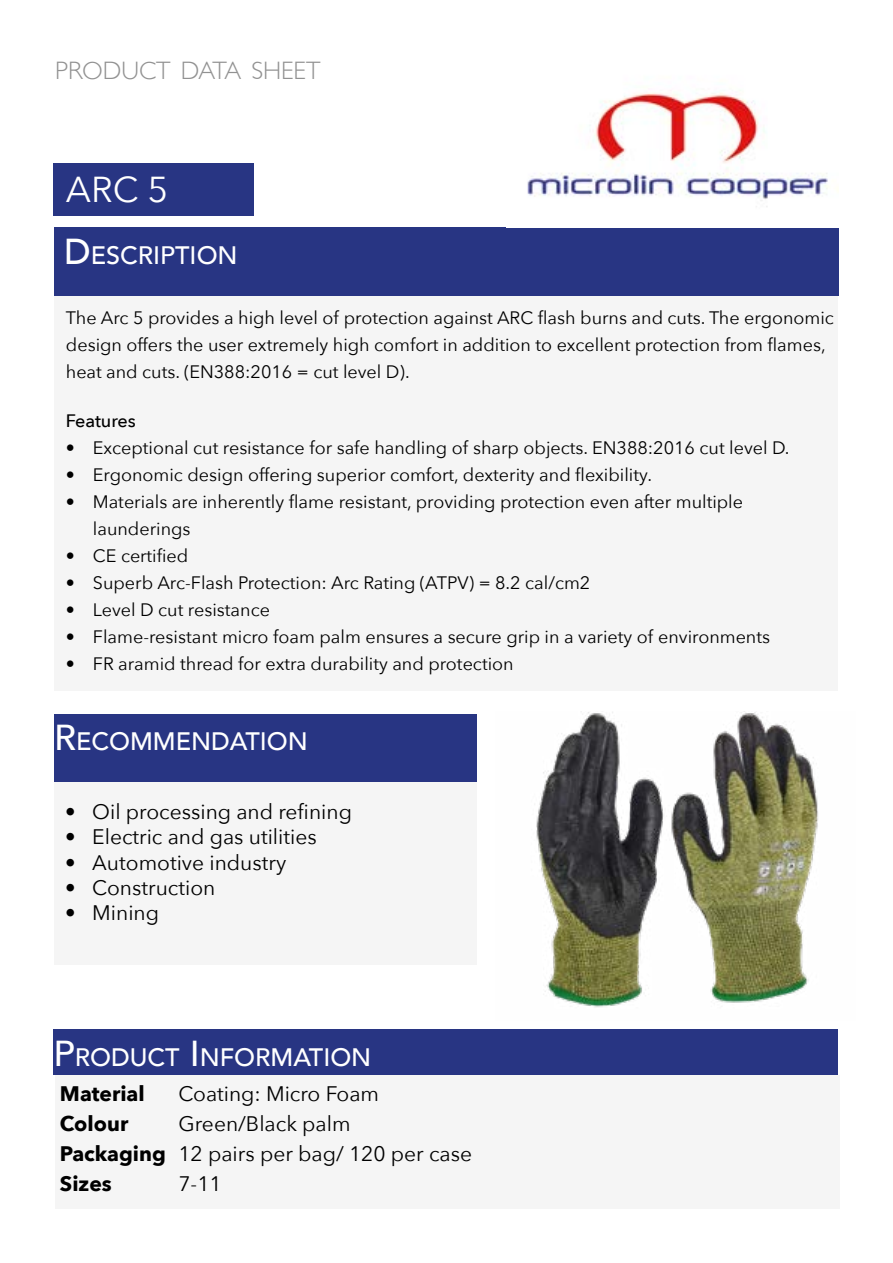
<style>
.page{position:relative;width:893px;height:1263px;background:#fff}
.page>*{position:absolute;margin:0;border:0;box-sizing:border-box;transform-origin:0 0}
.t1{font:36px "Avenir Next";color:#fff}
.t2{font:500 25.2px "Avenir";color:#fff}
.t3{font:300 25.2px "Gill Sans";color:#929292}
.t4{font:21px/30px "Avenir Next";color:#000}
.t5{font:700 21px/30px "Avenir Next";color:#000}
.t6{font:18px/27px "Avenir Next";color:#000}
.t7{font:500 18px "Avenir Next";letter-spacing:-.005em;color:#000}
.s1{font-size:36px}
</style>
<div class="page">
<div style="left:54px;top:296px;width:784px;height:395px;background:#f5f5f5"></div>
<div style="left:54px;top:227px;width:785px;height:69px;background:#283583"></div>
<div style="left:53px;top:1030px;width:785px;height:45px;background:#283583"></div>
<div style="left:54px;top:781px;width:422px;height:184px;background:#f5f5f5"></div>
<div style="left:54px;top:714px;width:422px;height:67px;background:#283583"></div>
<div style="left:55px;top:1075px;width:785px;height:134px;background:#f5f5f5"></div>
<img style="left:527px;top:92px;width:311px;height:115px">
<img style="left:536px;top:711px;width:282px;height:297px">
<div style="left:53px;top:163px;width:201px;height:53px;background:#283583"></div>
<h2 class="t3" style="left:55px;top:51px;width:267px">PRODUCT DATA SHEET</h2>
<h1 class="t1" style="left:66px;top:159px;width:104px">ARC 5</h1>
<h2 class="t2" style="left:64px;top:233px;width:175px"><span class="s1">D</span>ESCRIPTION</h2>
<p class="t6" style="left:66px;top:304px;width:769px">The Arc 5 provides a high level of protection against ARC flash burns and cuts. The ergonomic design offers the user extremely high comfort in addition to excellent protection from flames, heat and cuts. (EN388:2016 = cut level D).</p>
<p class="t7" style="left:66px;top:405px;width:72px">Features</p>
<p class="t6" style="left:66px;top:433px;width:725px">• Exceptional cut resistance for safe handling of sharp objects. EN388:2016 cut level D.</p>
<p class="t6" style="left:66px;top:460px;width:588px">• Ergonomic design offering superior comfort, dexterity and flexibility.</p>
<p class="t6" style="left:93px;top:487px;width:652px;text-indent:-27px">• Materials are inherently flame resistant, providing protection even after multiple launderings</p>
<p class="t6" style="left:66px;top:541px;width:124px">• CE certified</p>
<p class="t6" style="left:66px;top:568px;width:526px">• Superb Arc-Flash Protection: Arc Rating (ATPV) = 8.2 cal/cm2</p>
<p class="t6" style="left:66px;top:595px;width:206px">• Level D cut resistance</p>
<p class="t6" style="left:66px;top:622px;width:706px">• Flame-resistant micro foam palm ensures a secure grip in a variety of environments</p>
<p class="t6" style="left:66px;top:649px;width:449px">• FR aramid thread for extra durability and protection</p>
<h2 class="t2" style="left:54px;top:720px;width:255px"><span class="s1">R</span>ECOMMENDATION</h2>
<p class="t4" style="left:65px;top:796px;width:288px">• Oil processing and refining</p>
<p class="t4" style="left:65px;top:821px;width:253px">• Electric and gas utilities</p>
<p class="t4" style="left:65px;top:846px;width:223px">• Automotive industry</p>
<p class="t4" style="left:65px;top:871px;width:152px">• Construction</p>
<p class="t4" style="left:65px;top:897px;width:95px">• Mining</p>
<h2 class="t2" style="left:53px;top:1035px;width:319px"><span class="s1">P</span>RODUCT <span class="s1">I</span> NFORMATION</h2>
<p class="t5" style="left:60px;top:1078px;width:107px">Material<br>Colour<br>Packaging<br>Sizes</p>
<p class="t4" style="left:178px;top:1078px;width:295px">Coating: Micro Foam<br>Green/Black palm<br>12 pairs per bag/ 120 per case<br>7-11</p>
</div>
